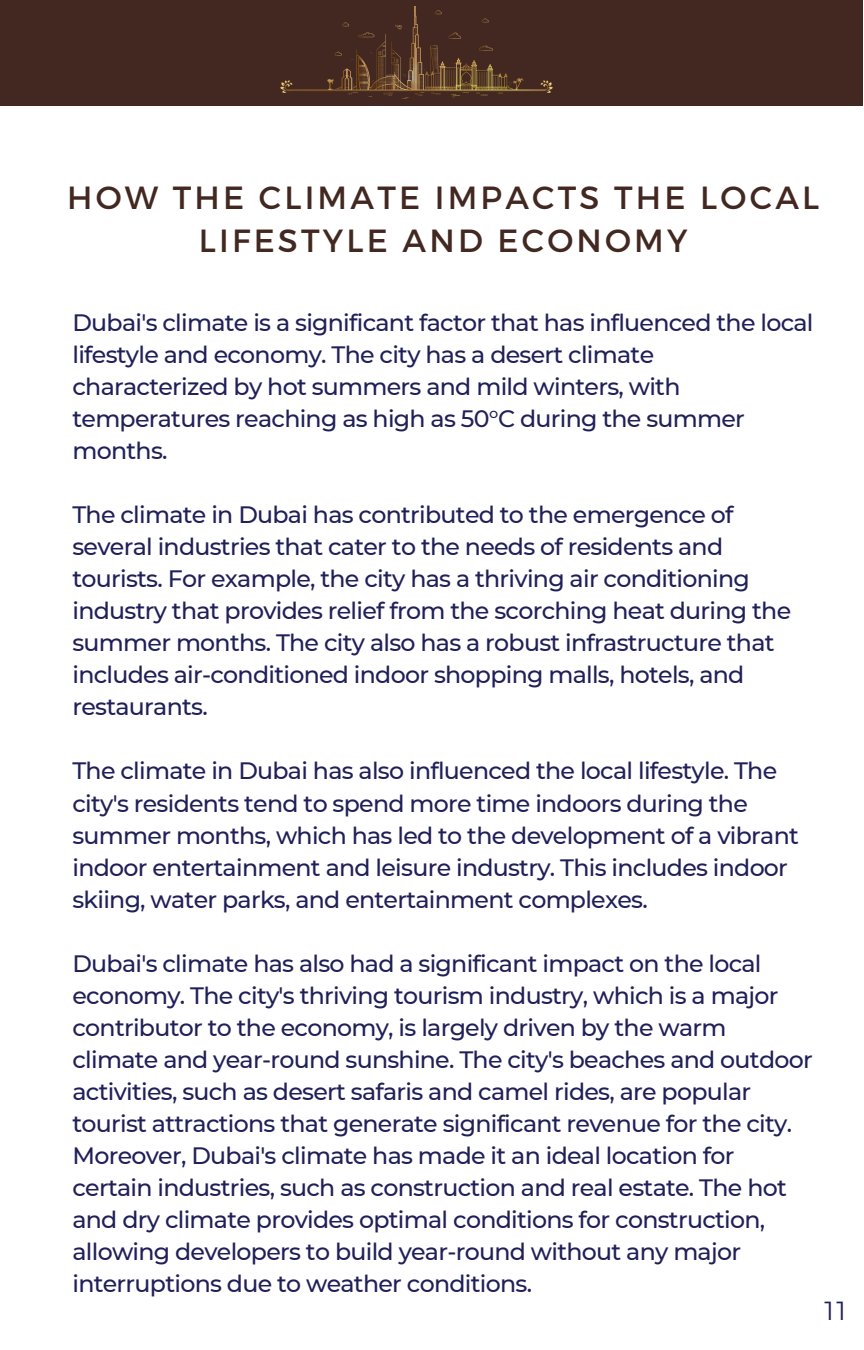
<style>
.page{position:relative;width:864px;height:1350px;background:#fff}
.page>*{position:absolute;margin:0;border:0;box-sizing:border-box;transform-origin:0 0}
.t1{font:31.95px/43.9px "Montserrat";letter-spacing:.1em;color:#422820;text-align:center}
.t2{font:26.1px "Montserrat";color:#202059}
.t3{font:500 23.62px/31.9px "Montserrat";letter-spacing:-.03em;color:#202059}
</style>
<div class="page">
<div style="left:0;top:0;width:863px;height:105px;background:#422820"></div>
<img style="left:280px;top:6px;width:272px;height:93px">
<h1 class="t1" style="left:67px;top:174px;width:754px">HOW THE CLIMATE IMPACTS THE LOCAL<br>LIFESTYLE AND ECONOMY</h1>
<p class="t3" style="left:72px;top:306px;width:743px">Dubai's climate is a significant factor that has influenced the local lifestyle and economy. The city has a desert climate characterized by hot summers and mild winters, with temperatures reaching as high as 50°C during the summer months.</p>
<p class="t3" style="left:72px;top:499px;width:720px">The climate in Dubai has contributed to the emergence of several industries that cater to the needs of residents and tourists. For example, the city has a thriving air conditioning industry that provides relief from the scorching heat during the summer months. The city also has a robust infrastructure that includes air-conditioned indoor shopping malls, hotels, and restaurants.</p>
<p class="t3" style="left:72px;top:755px;width:728px">The climate in Dubai has also influenced the local lifestyle. The city's residents tend to spend more time indoors during the summer months, which has led to the development of a vibrant indoor entertainment and leisure industry. This includes indoor skiing, water parks, and entertainment complexes.</p>
<p class="t3" style="left:72px;top:947px;width:742px">Dubai's climate has also had a significant impact on the local economy. The city's thriving tourism industry, which is a major contributor to the economy, is largely driven by the warm climate and year-round sunshine. The city's beaches and outdoor activities, such as desert safaris and camel rides, are popular tourist attractions that generate significant revenue for the city.<br>Moreover, Dubai's climate has made it an ideal location for certain industries, such as construction and real estate. The hot and dry climate provides optimal conditions for construction, allowing developers to build year-round without any major interruptions due to weather conditions.</p>
<p class="t2" style="left:825px;top:1295px;width:23px">11</p>
</div>
